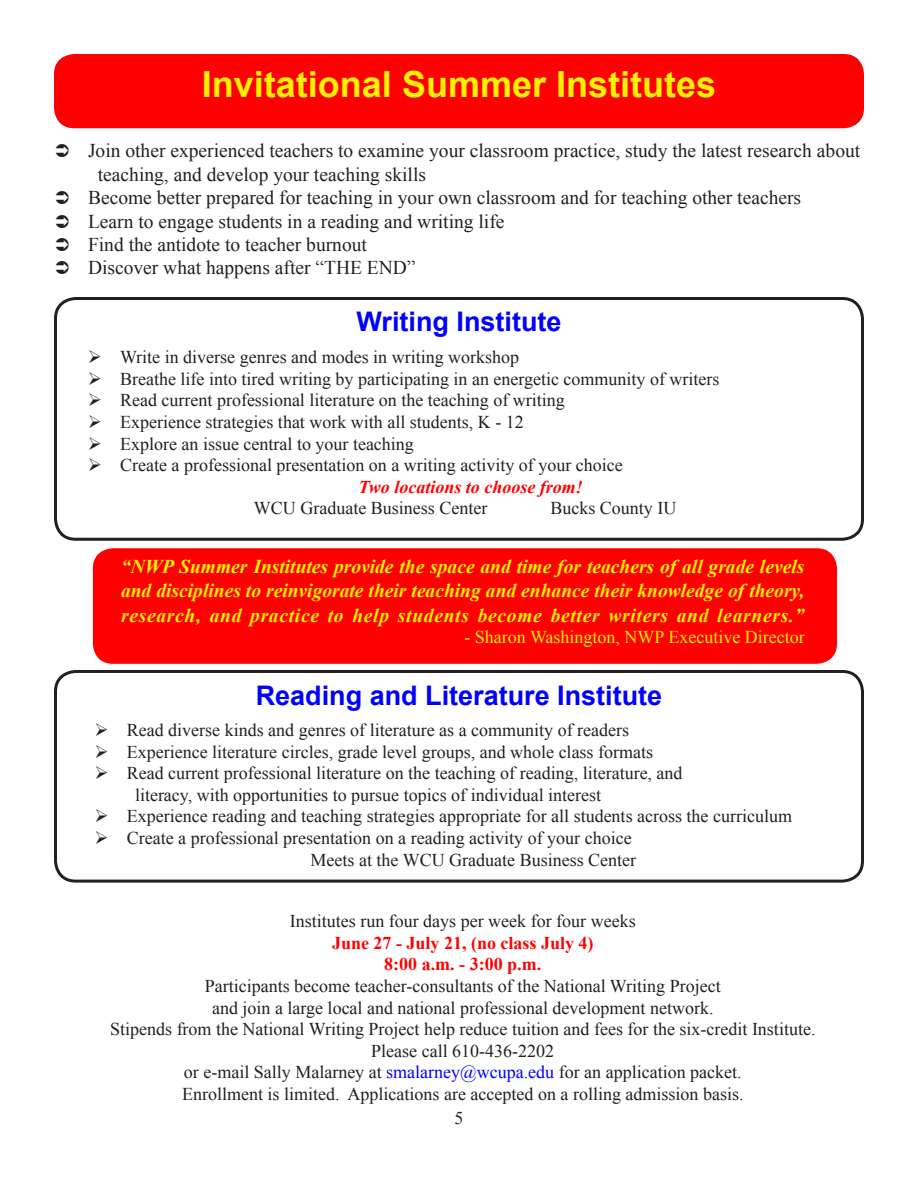
<style>
.page{position:relative;width:918px;height:1188px;background:#fff}
.page>*{position:absolute;margin:0;border:0;box-sizing:border-box;transform-origin:0 0}
.t1{font:700 36px "Arial";color:#fff101}
.t2{font:700 27px "Arial";color:#00f}
.t3{font:19.5px/23.4px "Times New Roman";color:#231f20}
.t4{font:italic 700 19.5px/23.4px "Times New Roman";color:#fff101}
.t5{font:italic 700 19.5px "Times New Roman";letter-spacing:.035em;color:#fff101}
.t6{font:18px "Times New Roman";color:#231f20}
.t7{font:700 18px "Times New Roman";color:#f00}
.t8{font:18px "Times New Roman";color:#fff101}
.t9{font:italic 700 18px "Times New Roman";color:#f00}
.s1{color:#00f}
</style>
<div class="page">
<div style="left:93px;top:548px;width:744px;height:116px;background:#f00;border-radius:20px"></div>
<div style="left:54px;top:54px;width:810px;height:74px;background:#f00;border-radius:20px"></div>
<div style="left:54px;top:297px;width:810px;height:244px;border:3px solid #231f20;border-radius:20px"></div>
<div style="left:54px;top:670px;width:810px;height:213px;border:3px solid #231f20;border-radius:20px"></div>
<p class="t1" style="left:202px;top:61px;width:516px">Invitational Summer Institutes</p>
<p class="t3" style="left:98px;top:139px;width:764px;text-indent:-10px">Join other experienced teachers to examine your classroom practice, study the latest research about teaching, and develop your teaching skills</p>
<p class="t3" style="left:88px;top:186px;width:715px">Become better prepared for teaching in your own classroom and for teaching other teachers</p>
<p class="t3" style="left:88px;top:209px;width:418px">Learn to engage students in a reading and writing life</p>
<p class="t3" style="left:88px;top:232px;width:280px">Find the antidote to teacher burnout</p>
<p class="t3" style="left:88px;top:256px;width:329px">Discover what happens after “THE END”</p>
<p class="t2" style="left:357px;top:304px;width:207px">Writing Institute</p>
<p class="t6" style="left:88px;top:345px;width:433px">➢ Write in diverse genres and modes in writing workshop</p>
<p class="t6" style="left:88px;top:367px;width:633px">➢ Breathe life into tired writing by participating in an energetic community of writers</p>
<p class="t6" style="left:88px;top:388px;width:479px">➢ Read current professional literature on the teaching of writing</p>
<p class="t6" style="left:88px;top:410px;width:438px">➢ Experience strategies that work with all students, K - 12</p>
<p class="t6" style="left:88px;top:431px;width:328px">➢ Explore an issue central to your teaching</p>
<p class="t6" style="left:88px;top:453px;width:537px">➢ Create a professional presentation on a writing activity of your choice</p>
<p class="t9" style="left:359px;top:474px;width:226px">Two locations to choose from!</p>
<p class="t6" style="left:254px;top:496px;width:235px">WCU Graduate Business Center</p>
<p class="t6" style="left:550px;top:496px;width:127px">Bucks County IU</p>
<p class="t4" style="left:121px;top:554px;width:685px">“NWP Summer Institutes provide the space and time for teachers of all grade levels and disciplines to reinvigorate their teaching and enhance their knowledge of theory,</p>
<p class="t5" style="left:121px;top:602px;width:685px">research, and practice to help students become better writers and learners.”</p>
<p class="t8" style="left:465px;top:625px;width:342px">- Sharon Washington, NWP Executive Director</p>
<p class="t2" style="left:256px;top:678px;width:408px">Reading and Literature Institute</p>
<p class="t6" style="left:94px;top:718px;width:536px">➢ Read diverse kinds and genres of literature as a community of readers</p>
<p class="t6" style="left:94px;top:739px;width:560px">➢ Experience literature circles, grade level groups, and whole class formats</p>
<p class="t6" style="left:94px;top:761px;width:590px">➢ Read current professional literature on the teaching of reading, literature, and</p>
<p class="t6" style="left:135px;top:783px;width:468px">literacy, with opportunities to pursue topics of individual interest</p>
<p class="t6" style="left:94px;top:804px;width:699px">➢ Experience reading and teaching strategies appropriate for all students across the curriculum</p>
<p class="t6" style="left:94px;top:826px;width:539px">➢ Create a professional presentation on a reading activity of your choice</p>
<p class="t6" style="left:311px;top:847px;width:327px">Meets at the WCU Graduate Business Center</p>
<p class="t6" style="left:290px;top:909px;width:347px">Institutes run four days per week for four weeks</p>
<p class="t7" style="left:332px;top:930px;width:263px">June 27 - July 21, (no class July 4)</p>
<p class="t7" style="left:384px;top:952px;width:158px">8:00 a.m. - 3:00 p.m.</p>
<p class="t6" style="left:205px;top:974px;width:517px">Participants become teacher-consultants of the National Writing Project</p>
<p class="t6" style="left:212px;top:995px;width:503px">and join a large local and national professional development network.</p>
<p class="t6" style="left:110px;top:1017px;width:707px">Stipends from the National Writing Project help reduce tuition and fees for the six-credit Institute.</p>
<p class="t6" style="left:371px;top:1039px;width:184px">Please call 610-436-2202</p>
<p class="t6" style="left:184px;top:1060px;width:559px">or e-mail Sally Malarney at <span class="s1">smalarney@wcupa.edu</span> for an application packet.</p>
<p class="t6" style="left:182px;top:1082px;width:563px">Enrollment is limited. Applications are accepted on a rolling admission basis.</p>
<p class="t6" style="left:454px;top:1106px;width:10px">5</p>
</div>
